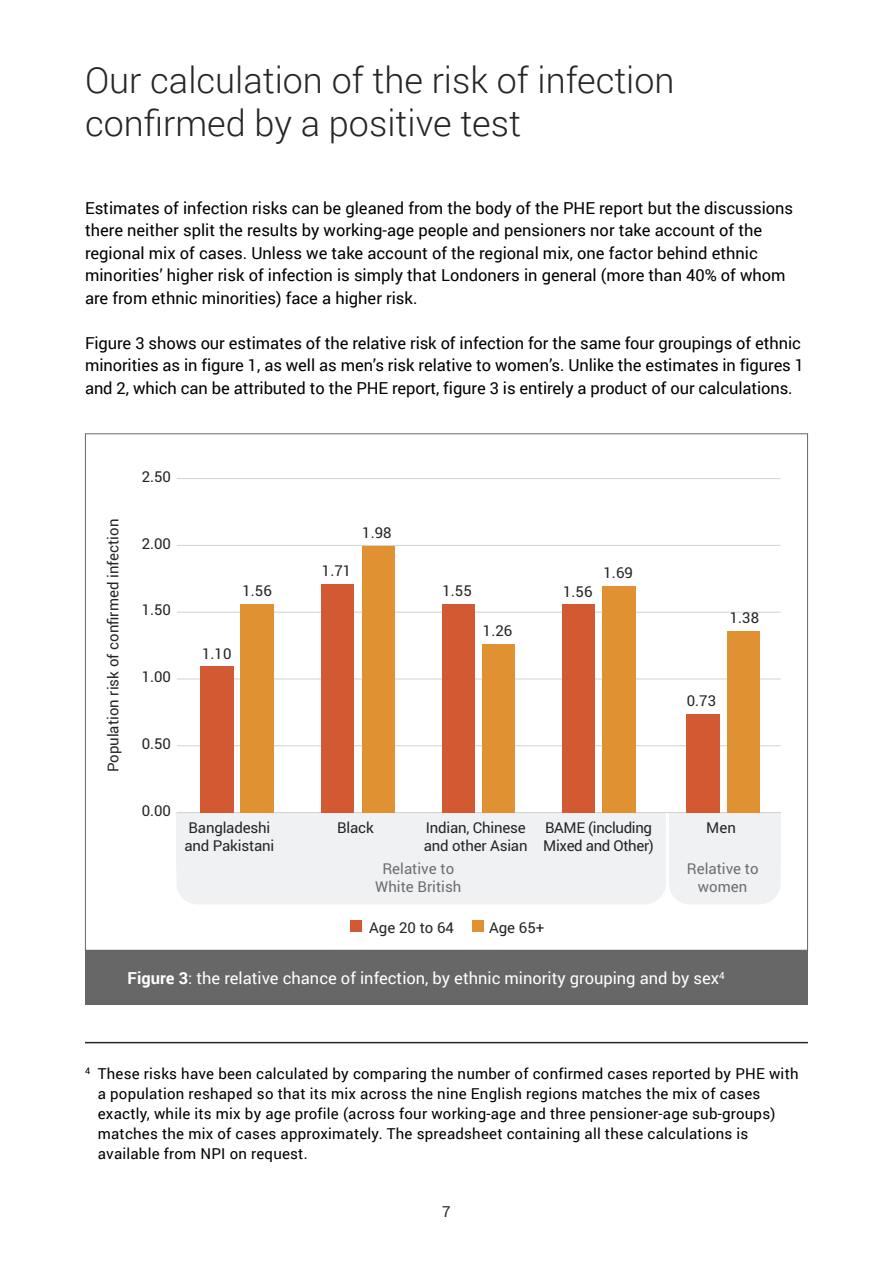
<style>
.page{position:relative;width:893px;height:1263px;background:#fff}
.page>*{position:absolute;margin:0;border:0;box-sizing:border-box;transform-origin:0 0}
.t1{font:300 36px "Roboto";color:#272526}
.t2{font:16.5px/22.5px "Roboto";color:#000}
.t3{font:16.5px "Roboto";color:#fff}
.t4{font:15px/19.8px "Roboto";letter-spacing:.015em;color:#000}
.t5{font:15px/18px "Roboto";letter-spacing:-.01em;color:#262526}
.t6{font:15px/18px "Roboto";color:#6c6e71;text-align:center}
.t7{font:15px "Roboto";color:#272526}
.s1{font-weight:700}
</style>
<div class="page">
<hr style="left:85px;top:1042px;width:723px;height:1px;background:#272526">
<div style="left:85px;top:951px;width:723px;height:54px;background:#686767"></div>
<div style="left:669px;top:812px;width:112px;height:51px;background:#f0f1f2"></div>
<div style="left:669px;top:812px;width:112px;height:92px;background:#f0f1f2;border-radius:21px"></div>
<div style="left:176px;top:812px;width:490px;height:92px;background:#f0f1f2;border-radius:21px"></div>
<div style="left:176px;top:812px;width:490px;height:56px;background:#f0f1f2"></div>
<hr style="left:177px;top:745px;width:604px;height:1px;background:#d0d2d2">
<hr style="left:177px;top:678px;width:604px;height:1px;background:#d0d2d2">
<hr style="left:177px;top:612px;width:604px;height:1px;background:#d0d2d2">
<hr style="left:177px;top:545px;width:604px;height:1px;background:#d0d2d2">
<hr style="left:177px;top:478px;width:604px;height:1px;background:#d0d2d2">
<hr style="left:177px;top:812px;width:604px;height:1px;background:#d0d2d2">
<div style="left:200px;top:666px;width:34px;height:147px;background:#d35933"></div>
<div style="left:240px;top:604px;width:34px;height:209px;background:#e09131"></div>
<div style="left:321px;top:584px;width:33px;height:229px;background:#d35933"></div>
<div style="left:362px;top:547px;width:33px;height:266px;background:#e09131"></div>
<div style="left:442px;top:604px;width:33px;height:209px;background:#d35933"></div>
<div style="left:482px;top:644px;width:33px;height:169px;background:#e09131"></div>
<div style="left:562px;top:604px;width:33px;height:209px;background:#d35933"></div>
<div style="left:602px;top:587px;width:34px;height:226px;background:#e09131"></div>
<div style="left:686px;top:714px;width:33px;height:99px;background:#d35933"></div>
<div style="left:727px;top:631px;width:33px;height:182px;background:#e09131"></div>
<div style="left:350px;top:920px;width:12px;height:12px;background:#d35933"></div>
<div style="left:472px;top:920px;width:11px;height:12px;background:#e09131"></div>
<p class="t1" style="left:85px;top:56px;width:591px">Our calculation of the risk of infection</p>
<p class="t1" style="left:85px;top:99px;width:438px">confirmed by a positive test</p>
<p class="t2" style="left:85px;top:196px;width:710px">Estimates of infection risks can be gleaned from the body of the PHE report but the discussions there neither split the results by working-age people and pensioners nor take account of the regional mix of cases. Unless we take account of the regional mix, one factor behind ethnic minorities’ higher risk of infection is simply that Londoners in general (more than 40% of whom are from ethnic minorities) face a higher risk.</p>
<p class="t2" style="left:85px;top:331px;width:721px">Figure 3 shows our estimates of the relative risk of infection for the same four groupings of ethnic minorities as in figure 1, as well as men’s risk relative to women’s. Unlike the estimates in figures 1 and 2, which can be attributed to the PHE report, figure 3 is entirely a product of our calculations.</p>
<p class="t5" style="left:106px;top:772px;width:255px;rotate:-90deg">Population risk of confirmed infection</p>
<p class="t5" style="left:142px;top:469px;width:31px">2.50</p>
<p class="t5" style="left:142px;top:535px;width:31px">2.00</p>
<p class="t5" style="left:142px;top:602px;width:31px">1.50</p>
<p class="t5" style="left:142px;top:669px;width:31px">1.00</p>
<p class="t5" style="left:142px;top:736px;width:31px">0.50</p>
<p class="t5" style="left:242px;top:583px;width:31px">1.56</p>
<p class="t5" style="left:202px;top:645px;width:31px">1.10</p>
<p class="t5" style="left:142px;top:803px;width:31px">0.00</p>
<p class="t5" style="left:184px;top:820px;width:91px">Bangladeshi and Pakistani</p>
<p class="t5" style="left:322px;top:563px;width:31px">1.71</p>
<p class="t5" style="left:362px;top:525px;width:31px">1.98</p>
<p class="t5" style="left:442px;top:583px;width:31px">1.55</p>
<p class="t5" style="left:483px;top:623px;width:31px">1.26</p>
<p class="t5" style="left:563px;top:584px;width:31px">1.56</p>
<p class="t5" style="left:603px;top:565px;width:31px">1.69</p>
<p class="t5" style="left:730px;top:610px;width:31px">1.38</p>
<p class="t5" style="left:687px;top:693px;width:31px">0.73</p>
<p class="t5" style="left:337px;top:820px;width:38px">Black</p>
<p class="t5" style="left:424px;top:820px;width:105px">Indian, Chinese and other Asian</p>
<p class="t6" style="left:375px;top:861px;width:88px">Relative to<br>White British</p>
<p class="t5" style="left:543px;top:820px;width:112px">BAME (including<br>Mixed and Other)</p>
<p class="t5" style="left:369px;top:920px;width:86px">Age 20 to 64</p>
<p class="t5" style="left:489px;top:920px;width:57px">Age 65+</p>
<p class="t5" style="left:706px;top:820px;width:31px">Men</p>
<p class="t6" style="left:687px;top:861px;width:73px">Relative to women</p>
<p class="t3" style="left:128px;top:967px;width:598px"><span class="s1">Figure 3</span>: the relative chance of infection, by ethnic minority grouping and by sex<sup>4</sup></p>
<p class="t4" style="left:98px;top:1063px;width:702px;text-indent:-13px"><sup>4</sup> These risks have been calculated by comparing the number of confirmed cases reported by PHE with a population reshaped so that its mix across the nine English regions matches the mix of cases exactly, while its mix by age profile (across four working-age and three pensioner-age sub-groups) matches the mix of cases approximately. The spreadsheet containing all these calculations is available from NPI on request.</p>
<p class="t7" style="left:442px;top:1202px;width:10px">7</p>
</div>
